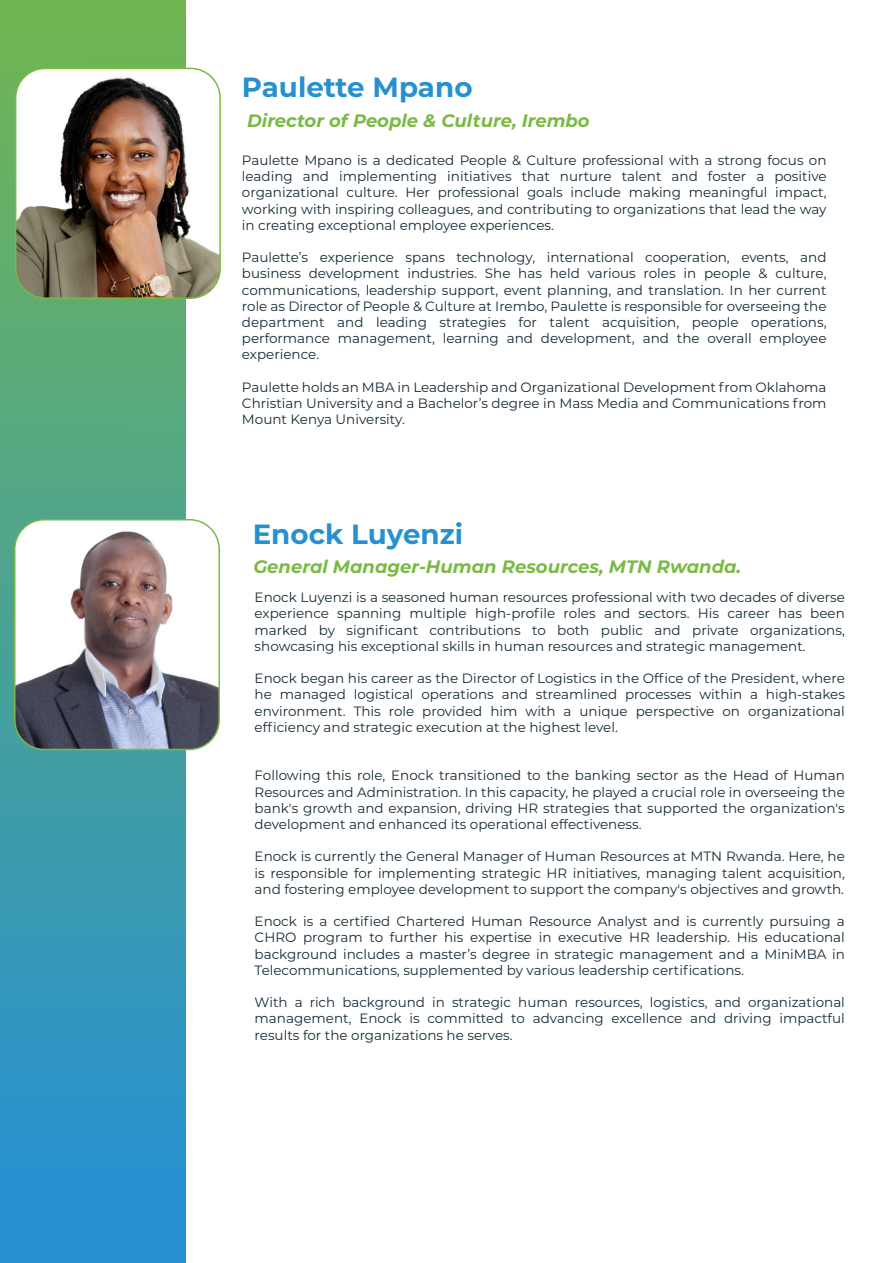
<style>
.page{position:relative;width:893px;height:1263px;background:#fff}
.page>*{position:absolute;margin:0;border:0;box-sizing:border-box;transform-origin:0 0}
.t1{font:700 27.75px "Montserrat";color:#2791d0}
.t2{font:italic 700 18px "Montserrat";color:#7aba43}
.t3{font:13.5px/16.2px "Montserrat";color:#172b35;text-align:justify}
</style>
<div class="page">
<div style="left:0;top:0;width:186px;height:1263px;background:linear-gradient(to bottom,#72b651,#228fd8)"></div>
<img style="left:15px;top:520px;width:203px;height:229px">
<div style="left:14px;top:519px;width:206px;height:231px;border:2px solid #7aba43;border-radius:30px"></div>
<img style="left:16px;top:68px;width:203px;height:230px">
<div style="left:15px;top:68px;width:206px;height:231px;border:2px solid #7aba43;border-radius:30px"></div>
<h1 class="t1" style="left:242px;top:67px;width:232px">Paulette Mpano</h1>
<h2 class="t2" style="left:247px;top:108px;width:344px">Director of People &amp; Culture, Irembo</h2>
<p class="t3" style="left:242px;top:152px;width:586px">Paulette Mpano is a dedicated People &amp; Culture professional with a strong focus on leading and implementing initiatives that nurture talent and foster a positive organizational culture. Her professional goals include making meaningful impact, working with inspiring colleagues, and contributing to organizations that lead the way in creating exceptional employee experiences.</p>
<p class="t3" style="left:242px;top:249px;width:586px">Paulette’s experience spans technology, international cooperation, events, and business development industries. She has held various roles in people &amp; culture, communications, leadership support, event planning, and translation. In her current role as Director of People &amp; Culture at Irembo, Paulette is responsible for overseeing the department and leading strategies for talent acquisition, people operations, performance management, learning and development, and the overall employee experience.</p>
<p class="t3" style="left:242px;top:378px;width:586px">Paulette holds an MBA in Leadership and Organizational Development from Oklahoma Christian University and a Bachelor’s degree in Mass Media and Communications from Mount Kenya University.</p>
<h1 class="t1" style="left:253px;top:514px;width:212px">Enock Luyenzi</h1>
<h2 class="t2" style="left:253px;top:554px;width:489px">General Manager-Human Resources, MTN Rwanda.</h2>
<p class="t3" style="left:255px;top:589px;width:592px">Enock Luyenzi is a seasoned human resources professional with two decades of diverse experience spanning multiple high-profile roles and sectors. His career has been marked by significant contributions to both public and private organizations, showcasing his exceptional skills in human resources and strategic management.</p>
<p class="t3" style="left:255px;top:670px;width:592px">Enock began his career as the Director of Logistics in the Office of the President, where he managed logistical operations and streamlined processes within a high-stakes environment. This role provided him with a unique perspective on organizational efficiency and strategic execution at the highest level.</p>
<p class="t3" style="left:255px;top:767px;width:592px">Following this role, Enock transitioned to the banking sector as the Head of Human Resources and Administration. In this capacity, he played a crucial role in overseeing the bank's growth and expansion, driving HR strategies that supported the organization's development and enhanced its operational effectiveness.</p>
<p class="t3" style="left:255px;top:848px;width:592px">Enock is currently the General Manager of Human Resources at MTN Rwanda. Here, he is responsible for implementing strategic HR initiatives, managing talent acquisition, and fostering employee development to support the company's objectives and growth.</p>
<p class="t3" style="left:255px;top:913px;width:592px">Enock is a certified Chartered Human Resource Analyst and is currently pursuing a CHRO program to further his expertise in executive HR leadership. His educational background includes a master’s degree in strategic management and a MiniMBA in Telecommunications, supplemented by various leadership certifications.</p>
<p class="t3" style="left:255px;top:994px;width:592px">With a rich background in strategic human resources, logistics, and organizational management, Enock is committed to advancing excellence and driving impactful results for the organizations he serves.</p>
</div>
